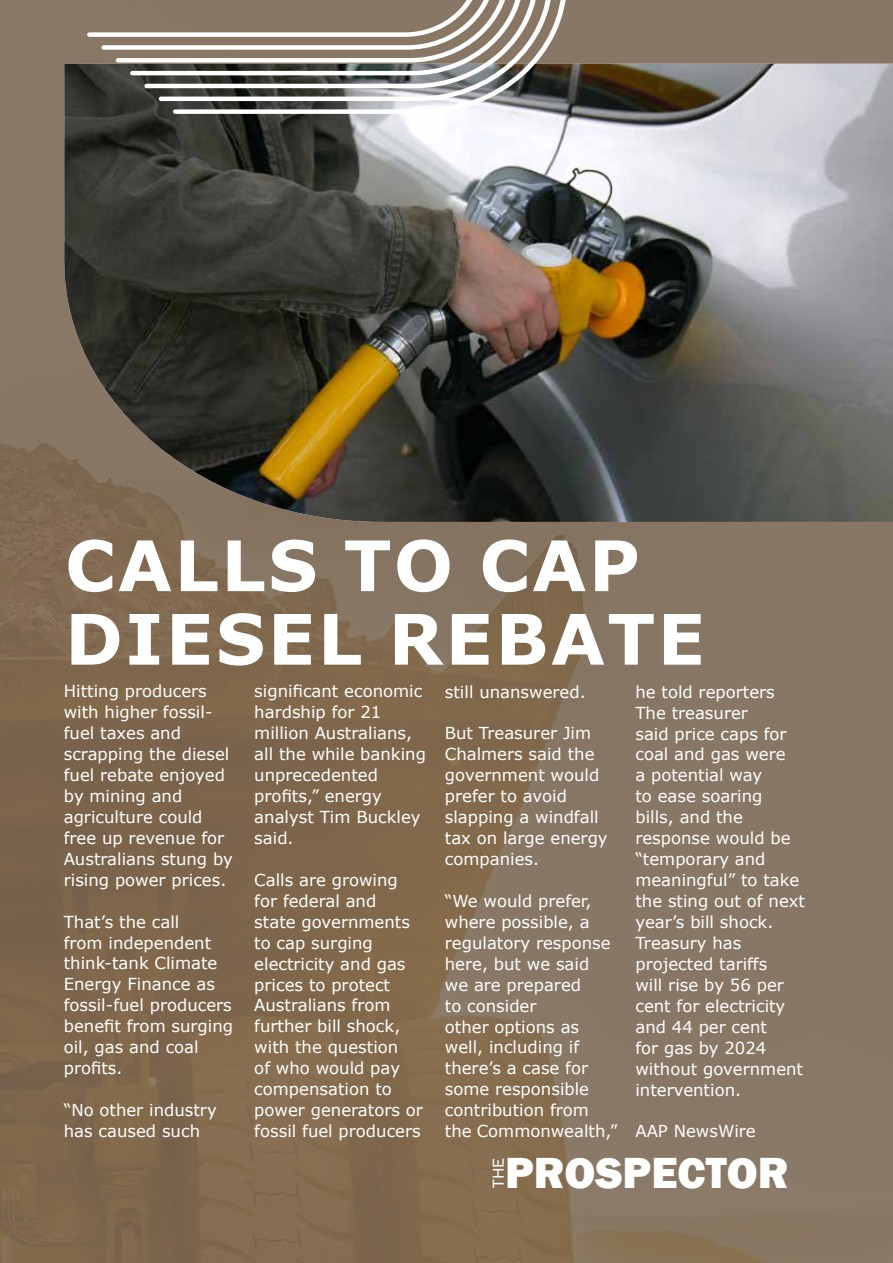
<style>
.page{position:relative;width:893px;height:1263px;background:#fff}
.page>*{position:absolute;margin:0;border:0;box-sizing:border-box;transform-origin:0 0}
.t1{font:700 69.75px/73.5px "Verdana";letter-spacing:.035em;color:#fff}
.t2{font:800 44.85px "Franklin Gothic";color:#fff}
.t3{font:16.5px/21px "Verdana";color:#fff}
.t4{font:16.2px "Franklin Gothic";color:#fff;scale:1.11 1}
</style>
<div class="page">
<img style="left:0;top:0;width:893px;height:1263px">
<img style="left:64px;top:64px;width:829px;height:458px">
<svg style="left:87px;top:0;width:480px;height:114px"></svg>
<h1 class="t1" style="left:65px;top:527px;width:642px">CALLS TO CAP<br>DIESEL REBATE</h1>
<p class="t3" style="left:64px;top:681px;width:171px">Hitting producers with higher fossil&shy;fuel taxes and scrapping the diesel fuel rebate enjoyed by mining and agriculture could free up revenue for<br>Australians stung by rising power prices.</p>
<p class="t3" style="left:64px;top:911px;width:171px">That’s the call<br>from independent think-tank Climate<br>Energy Finance as fossil-fuel producers benefit from surging oil, gas and coal profits.</p>
<p class="t3" style="left:64px;top:1099px;width:154px">“No other industry has caused such</p>
<p class="t3" style="left:254px;top:681px;width:173px">significant economic hardship for 21 million Australians, all the while banking unprecedented profits,” energy analyst Tim Buckley said.</p>
<p class="t3" style="left:254px;top:869px;width:170px">Calls are growing for federal and<br>state governments to cap surging electricity and gas prices to protect<br>Australians from further bill shock, with the question<br>of who would pay compensation to power generators or fossil fuel producers</p>
<p class="t3" style="left:445px;top:681px;width:142px">still unanswered.</p>
<p class="t3" style="left:445px;top:723px;width:164px">But Treasurer Jim<br>Chalmers said the government would prefer to avoid slapping a windfall tax on large energy companies.</p>
<p class="t3" style="left:445px;top:890px;width:174px">“We would prefer, where possible, a regulatory response here, but we said<br>we are prepared<br>to consider<br>other options as well, including if there’s a case for some responsible contribution from the Commonwealth,”</p>
<p class="t3" style="left:635px;top:681px;width:171px">he told reporters<br>The treasurer<br>said price caps for coal and gas were<br>a potential way<br>to ease soaring bills, and the response would be “temporary and meaningful” to take the sting out of next year’s bill shock.<br>Treasury has projected tariffs<br>will rise by 56 per cent for electricity and 44 per cent<br>for gas by 2024 without government intervention.</p>
<p class="t3" style="left:635px;top:1121px;width:122px">AAP NewsWire</p>
<p class="t4" style="left:488px;top:1188px;width:29px;rotate:-90deg">THE</p>
<h2 class="t2" style="left:505px;top:1144px;width:285px">PROSPECTOR</h2>
</div>
